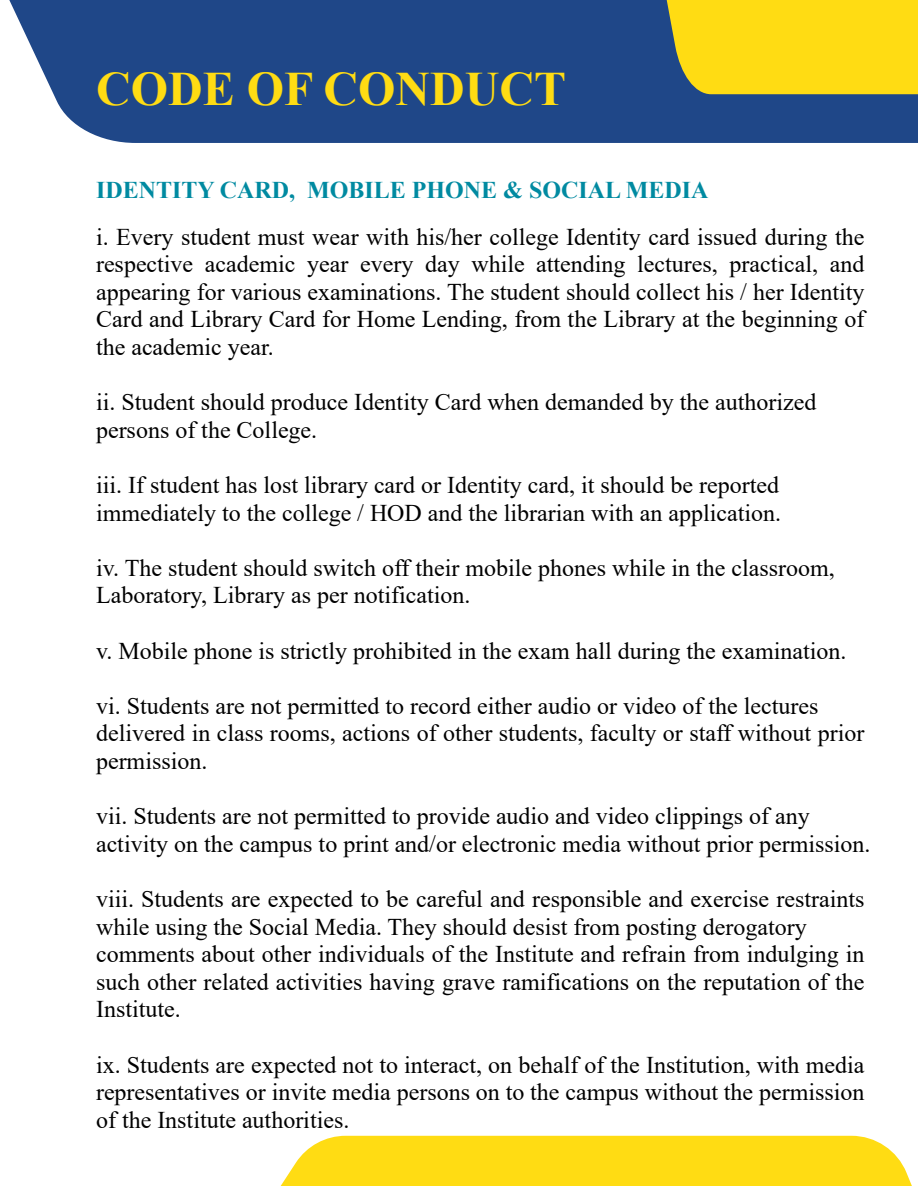
<style>
.page{position:relative;width:918px;height:1188px;background:#fff}
.page>*{position:absolute;margin:0;border:0;box-sizing:border-box;transform-origin:0 0}
.t1{font:700 48px "Times New Roman";color:#ffdc13}
.t2{font:24px/27.6px "Times New Roman";color:#010101}
.t3{font:700 24px "Times New Roman";color:#008aa1}
</style>
<div class="page">
<div style="left:359px;top:1136px;width:553px;height:49px;background:#ffdc13"></div>
<svg style="left:281px;top:1135px;width:78px;height:50px"></svg>
<div style="left:9px;top:0;width:909px;height:143px;background:#1f4788"></div>
<svg style="left:641px;top:0;width:277px;height:94px;background:#e1c822"></svg>
<h1 class="t1" style="left:96px;top:73px;width:472px">CODE OF CONDUCT</h1>
<p class="t3" style="left:96px;top:182px;width:614px">IDENTITY CARD, MOBILE PHONE &amp; SOCIAL MEDIA</p>
<p class="t2" style="left:96px;top:225px;width:770px;text-align:justify">i. Every student must wear with his/her college Identity card issued during the respective academic year every day while attending lectures, practical, and appearing for various examinations. The student should collect his / her Identity Card and Library Card for Home Lending, from the Library at the beginning of the academic year.</p>
<p class="t2" style="left:96px;top:391px;width:722px">ii. Student should produce Identity Card when demanded by the authorized persons of the College.</p>
<p class="t2" style="left:96px;top:473px;width:687px">iii. If student has lost library card or Identity card, it should be reported immediately to the college / HOD and the librarian with an application.</p>
<p class="t2" style="left:96px;top:556px;width:740px">iv. The student should switch off their mobile phones while in the classroom,<br>Laboratory, Library as per notification.</p>
<p class="t2" style="left:96px;top:639px;width:752px">v. Mobile phone is strictly prohibited in the exam hall during the examination.</p>
<p class="t2" style="left:96px;top:694px;width:770px">vi. Students are not permitted to record either audio or video of the lectures delivered in class rooms, actions of other students, faculty or staff without prior permission.</p>
<p class="t2" style="left:96px;top:805px;width:776px">vii. Students are not permitted to provide audio and video clippings of any activity on the campus to print and/or electronic media without prior permission.</p>
<p class="t2" style="left:96px;top:887px;width:770px">viii. Students are expected to be careful and responsible and exercise restraints while using the Social Media. They should desist from posting derogatory comments about other individuals of the Institute and refrain from indulging in such other related activities having grave ramifications on the reputation of the Institute.</p>
<p class="t2" style="left:96px;top:1053px;width:770px;text-align:justify">ix. Students are expected not to interact, on behalf of the Institution, with media representatives or invite media persons on to the campus without the permission of the Institute authorities.</p>
</div>
